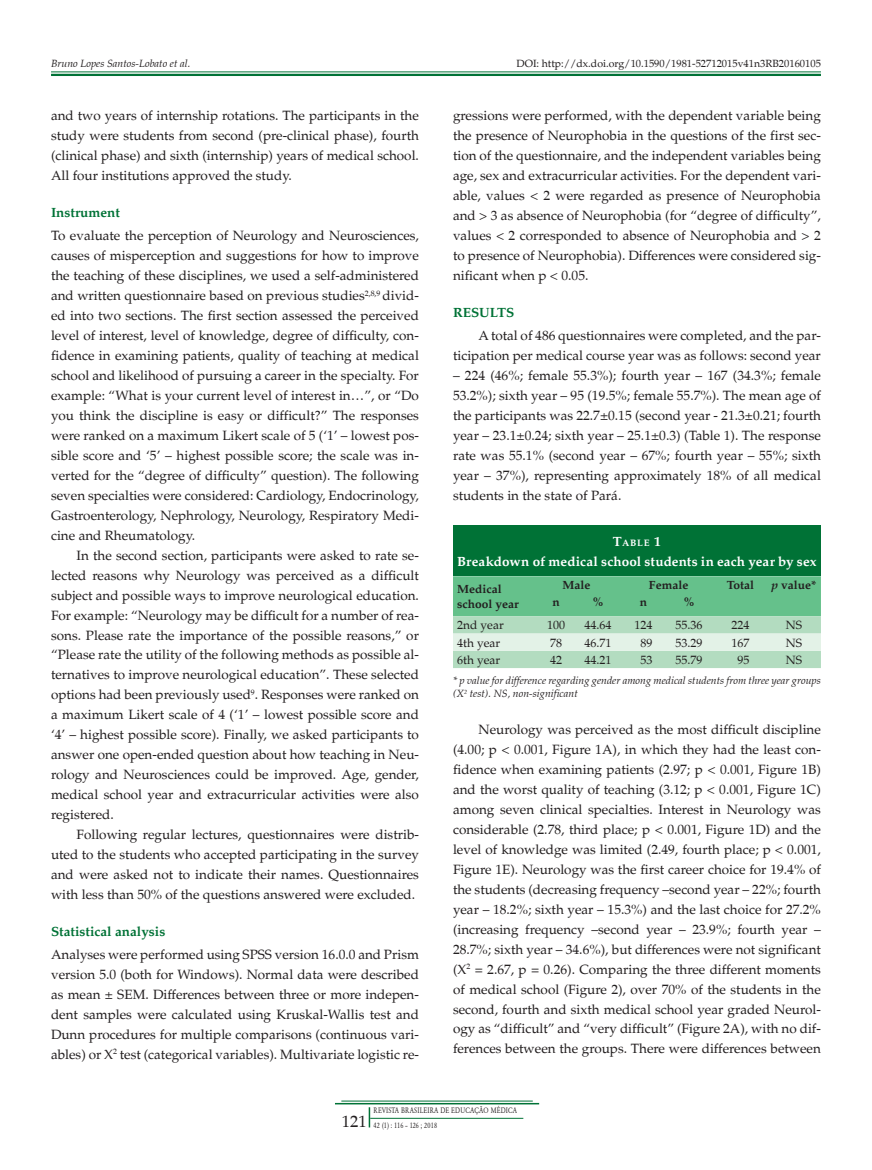
<style>
.page{position:relative;width:872px;height:1170px;background:#fff}
.page>*{position:absolute;margin:0;border:0;box-sizing:border-box;transform-origin:0 0}
.Body_Ingles{font:13.5px/20px "Palton Roman";color:#231f20;text-align:justify}
.Left_Ingles{font:13.5px/20px "Palton Roman";color:#231f20;text-align:justify}
.O_White{font:700 13.5px "Palton";letter-spacing:.005em;color:#fff}
.G{font:700 13.5px "Palton";color:#007236}
.TC{font:12px "Palton Roman";color:#231f20}
.t1{font:700 12px/14.4px "Palton";color:#231f20}
.TE{font:12px "Palton Roman";color:#231f20}
.R_Just{font:italic 10.5px/12.8px "Palton";color:#231f20}
.t2{font:10.5px "Palton Roman";color:#231f20}
.O_White-2{font:700 9.45px "Palton";color:#fff}
.t3{font:8.25px/15px "Garamond";letter-spacing:.03em;color:#231f20;scale:.8 1}
.s1{font-size:13.5px}
.s2{font-style:italic}
.s3{font-family:"Palton Roman";font-size:16.5px}
</style>
<div class="page">
<hr style="left:370px;top:1117px;width:153px;height:1px;background:#007236">
<svg style="left:369px;top:1107px;width:1px;height:20px"></svg>
<hr style="left:341px;top:1100px;width:192px;height:1px;background:#007236">
<hr style="left:335px;top:1102px;width:204px;height:2px;background:#007236">
<hr style="left:51px;top:71px;width:770px;height:1px;background:#007236">
<hr style="left:51px;top:74px;width:770px;height:2px;background:#007236">
<div style="left:453px;top:525px;width:368px;height:51px;background:#007236"></div>
<svg style="left:453px;top:576px;width:368px;height:92px;background:#9ad4b0"></svg>
<p class="R_Just" style="left:51px;top:57px;width:141px">Bruno Lopes Santos-Lobato et al.</p>
<p class="t2" style="left:516px;top:57px;width:306px">DOI: http://dx.doi.org/10.1590/1981-52712015v41n3RB20160105</p>
<p class="Left_Ingles" style="left:51px;top:106px;width:369px">and two years of internship rotations. The participants in the study were students from second (pre-clinical phase), fourth (clinical phase) and sixth (internship) years of medical school.<br>All four institutions approved the study.</p>
<p class="G" style="left:51px;top:205px;width:70px">Instrument</p>
<p class="Left_Ingles" style="left:51px;top:226px;width:369px">To evaluate the perception of Neurology and Neurosciences, causes of misperception and suggestions for how to improve the teaching of these disciplines, we used a self-administered and written questionnaire based on previous studies<sup>2,8,9</sup> divid&shy;ed into two sections. The first section assessed the perceived level of interest, level of knowledge, degree of difficulty, con&shy;fidence in examining patients, quality of teaching at medical school and likelihood of pursuing a career in the specialty. For example: “What is your current level of interest in…”, or “Do you think the discipline is easy or difficult?” The responses were ranked on a maximum Likert scale of 5 (‘1’ – lowest pos&shy;sible score and ‘5’ – highest possible score; the scale was in&shy;verted for the “degree of difficulty” question). The following seven specialties were considered: Cardiology, Endocrinology, Gastroenterology, Nephrology, Neurology, Respiratory Medi&shy;cine and Rheumatology.</p>
<p class="Body_Ingles" style="left:51px;top:545px;width:369px;text-indent:26px">In the second section, participants were asked to rate se&shy;lected reasons why Neurology was perceived as a difficult subject and possible ways to improve neurological education.<br>For example: “Neurology may be difficult for a number of rea&shy;sons. Please rate the importance of the possible reasons,” or “Please rate the utility of the following methods as possible al&shy;ternatives to improve neurological education”. These selected options had been previously used<sup>9</sup>. Responses were ranked on a maximum Likert scale of 4 (‘1’ – lowest possible score and ‘4’ – highest possible score). Finally, we asked participants to answer one open-ended question about how teaching in Neu&shy;rology and Neurosciences could be improved. Age, gender, medical school year and extracurricular activities were also registered.</p>
<p class="Body_Ingles" style="left:51px;top:824px;width:369px;text-indent:26px">Following regular lectures, questionnaires were distrib&shy;uted to the students who accepted participating in the survey and were asked not to indicate their names. Questionnaires with less than 50% of the questions answered were excluded.</p>
<p class="G" style="left:51px;top:923px;width:116px">Statistical analysis</p>
<p class="Left_Ingles" style="left:51px;top:944px;width:369px">Analyses were performed using SPSS version 16.0.0 and Prism version 5.0 (both for Windows). Normal data were described as mean ± SEM. Differences between three or more indepen&shy;dent samples were calculated using Kruskal-Wallis test and Dunn procedures for multiple comparisons (continuous vari&shy;ables) or X<sup>2</sup> test (categorical variables). Multivariate logistic re-</p>
<p class="Left_Ingles" style="left:453px;top:106px;width:369px">gressions were performed, with the dependent variable being the presence of Neurophobia in the questions of the first sec&shy;tion of the questionnaire, and the independent variables being age, sex and extracurricular activities. For the dependent vari&shy;able, values &lt; 2 were regarded as presence of Neurophobia and &gt; 3 as absence of Neurophobia (for “degree of difficulty”, values &lt; 2 corresponded to absence of Neurophobia and &gt; 2 to presence of Neurophobia). Differences were considered sig&shy;nificant when p &lt; 0.05.</p>
<p class="G" style="left:453px;top:304px;width:63px">RESULTS</p>
<p class="Body_Ingles" style="left:453px;top:326px;width:369px;text-align:right">A total of 486 questionnaires were completed, and the par&shy;ticipation per medical course year was as follows: second year</p>
<p class="Body_Ingles" style="left:453px;top:365px;width:369px">– 224 (46%; female 55.3%); fourth year – 167 (34.3%; female 53.2%); sixth year – 95 (19.5%; female 55.7%). The mean age of the participants was 22.7±0.15 (second year - 21.3±0.21; fourth year – 23.1±0.24; sixth year – 25.1±0.3) (Table 1). The response rate was 55.1% (second year – 67%; fourth year – 55%; sixth year – 37%), representing approximately 18% of all medical students in the state of Pará.</p>
<p class="O_White-2" style="left:613px;top:537px;width:49px"><span class="s1">T</span>able <span class="s1">1</span></p>
<p class="O_White" style="left:457px;top:553px;width:361px">Breakdown of medical school students in each year by sex</p>
<p class="t1" style="left:457px;top:582px;width:63px">Medical school year</p>
<p class="t1" style="left:562px;top:578px;width:29px">Male</p>
<p class="t1" style="left:649px;top:578px;width:41px">Female</p>
<p class="t1" style="left:727px;top:578px;width:29px">Total</p>
<p class="t1" style="left:771px;top:578px;width:47px"><span class="s2">p</span> value*</p>
<p class="t1" style="left:552px;top:595px;width:9px">n</p>
<p class="t1" style="left:592px;top:595px;width:12px">%</p>
<p class="t1" style="left:640px;top:595px;width:9px">n</p>
<p class="t1" style="left:683px;top:595px;width:12px">%</p>
<p class="TE" style="left:457px;top:618px;width:48px">2nd year</p>
<p class="TC" style="left:547px;top:618px;width:19px">100</p>
<p class="TC" style="left:584px;top:618px;width:28px">44.64</p>
<p class="TC" style="left:634px;top:618px;width:19px">124</p>
<p class="TC" style="left:675px;top:618px;width:28px">55.36</p>
<p class="TC" style="left:731px;top:618px;width:19px">224</p>
<p class="TC" style="left:786px;top:618px;width:18px">NS</p>
<p class="TE" style="left:457px;top:635px;width:45px">4th year</p>
<p class="TC" style="left:550px;top:635px;width:13px">78</p>
<p class="TC" style="left:584px;top:635px;width:28px">46.71</p>
<p class="TC" style="left:640px;top:635px;width:13px">89</p>
<p class="TC" style="left:675px;top:635px;width:28px">53.29</p>
<p class="TC" style="left:731px;top:635px;width:19px">167</p>
<p class="TC" style="left:786px;top:635px;width:18px">NS</p>
<p class="TE" style="left:457px;top:652px;width:45px">6th year</p>
<p class="TC" style="left:550px;top:652px;width:13px">42</p>
<p class="TC" style="left:584px;top:652px;width:28px">44.21</p>
<p class="TC" style="left:640px;top:652px;width:13px">53</p>
<p class="TC" style="left:675px;top:652px;width:28px">55.79</p>
<p class="TC" style="left:737px;top:652px;width:13px">95</p>
<p class="TC" style="left:786px;top:652px;width:18px">NS</p>
<p class="R_Just" style="left:453px;top:674px;width:369px">* p value for difference regarding gender among medical students from three year groups (X<sup>2</sup> test). NS, non-significant</p>
<p class="Body_Ingles" style="left:453px;top:719px;width:369px;text-indent:26px">Neurology was perceived as the most difficult discipline (4.00; p &lt; 0.001, Figure 1A), in which they had the least con&shy;fidence when examining patients (2.97; p &lt; 0.001, Figure 1B) and the worst quality of teaching (3.12; p &lt; 0.001, Figure 1C) among seven clinical specialties. Interest in Neurology was considerable (2.78, third place; p &lt; 0.001, Figure 1D) and the level of knowledge was limited (2.49, fourth place; p &lt; 0.001, Figure 1E). Neurology was the first career choice for 19.4% of the students (decreasing frequency –second year – 22%; fourth year – 18.2%; sixth year – 15.3%) and the last choice for 27.2% (increasing frequency –second year – 23.9%; fourth year – 28.7%; sixth year – 34.6%), but differences were not significant (X<sup>2</sup> = 2.67, p = 0.26). Comparing the three different moments of medical school (Figure 2), over 70% of the students in the second, fourth and sixth medical school year graded Neurol&shy;ogy as “difficult” and “very difficult” (Figure 2A), with no dif&shy;ferences between the groups. There were differences between</p>
<p class="t3" style="left:342px;top:1102px;width:221px;text-indent:32px">REVISTA BRASILEIRA DE EDUCAÇÃO MÉDICA<br><span class="s3">121</span> 42 (1) : 116 – 126 ; 2018</p>
</div>
